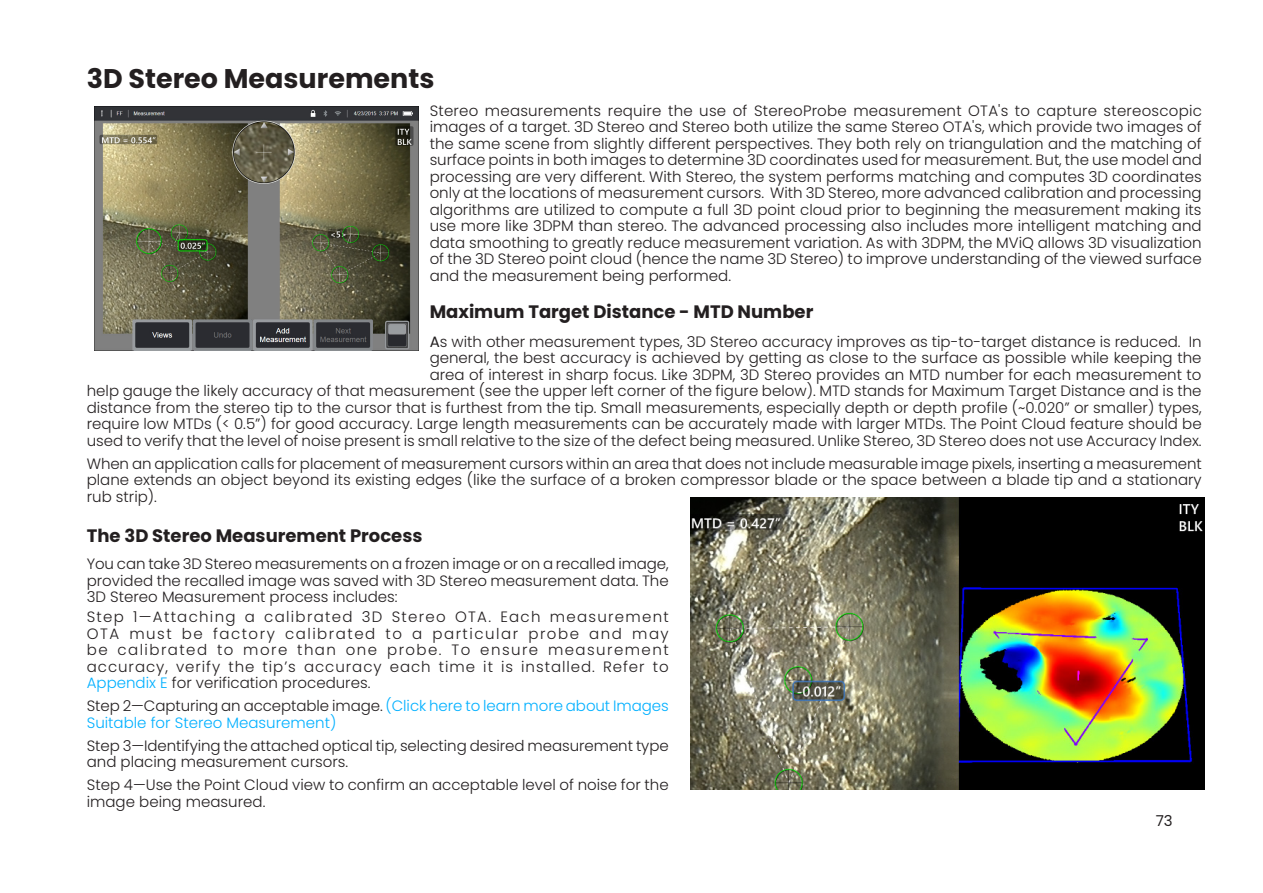
<style>
.page{position:relative;width:1263px;height:893px;background:#fff}
.page>*{position:absolute;margin:0;border:0;box-sizing:border-box;transform-origin:0 0}
.Paragraph_Style_2{font:700 27px "Poppins";color:#231f20}
.Paragraph_Style_3{font:700 18px "Poppins";color:#231f20}
.A2_Absatzlayout_2{font:300 15px/16.5px "Poppins";color:#231f20;text-align:justify}
.A2_Absatzlayout_2-2{font:300 15px/16.5px "Poppins";letter-spacing:-.005em;color:#00b0ff}
.t1{font:15px "Poppins";color:#231f20}
.s1{font-weight:400}
.s2{color:#00b0ff}
.s3{color:#231f20}
</style>
<div class="page">
<img style="left:94px;top:107px;width:325px;height:243px">
<img style="left:690px;top:497px;width:515px;height:292px">
<p class="Paragraph_Style_2" style="left:87px;top:63px;width:349px">3D Stereo Measurements</p>
<p class="A2_Absatzlayout_2" style="left:430px;top:102px;width:774px">Stereo measurements require the use of StereoProbe measurement OTA's to capture stereoscopic images of a target. 3D Stereo and Stereo both utilize the same Stereo OTA's, which provide two images of the same scene from slightly different perspectives. They both rely on triangulation and the matching of surface points in both images to determine 3D coordinates used for measurement. But, the use model and processing are very different. With Stereo, the system performs matching and computes 3D coordinates only at the locations of measurement cursors. With 3D Stereo, more advanced calibration and processing algorithms are utilized to compute a full 3D point cloud prior to beginning the measurement making its use more like 3DPM than stereo. The advanced processing also includes more intelligent matching and data smoothing to greatly reduce measurement variation. As with 3DPM, the MViQ allows 3D visualization of the 3D Stereo point cloud (hence the name 3D Stereo) to improve understanding of the viewed surface and the measurement being performed.</p>
<p class="Paragraph_Style_3" style="left:430px;top:301px;width:385px">Maximum Target Distance - MTD Number</p>
<p class="A2_Absatzlayout_2" style="left:87px;top:333px;width:1116px;text-align:right"><span class="s1">A</span>s with other measurement types, 3D Stereo accuracy improves as tip-to-target distance is reduced. In<br>general, the best accuracy is achieved by getting as close to the surface as possible while keeping the<br>area of interest in sharp focus. Like 3DPM, 3D Stereo provides an MTD number for each measurement to<br>help gauge the likely accuracy of that measurement (see the upper left corner of the figure below). MTD stands for Maximum Target Distance and is the distance from the stereo tip to the cursor that is furthest from the tip. Small measurements, especially depth or depth profile (~0.020” or smaller) types, require low MTDs (&lt; 0.5”) for good accuracy. Large length measurements can be accurately made with larger MTDs. The Point Cloud feature should be used to verify that the level of noise present is small relative to the size of the defect being measured. Unlike Stereo, 3D Stereo does not use Accuracy Index.</p>
<p class="A2_Absatzlayout_2" style="left:87px;top:455px;width:1117px">When an application calls for placement of measurement cursors within an area that does not include measurable image pixels, inserting a measurement plane extends an object beyond its existing edges (like the surface of a broken compressor blade or the space between a blade tip and a stationary rub strip).</p>
<p class="Paragraph_Style_3" style="left:87px;top:525px;width:337px">The 3D Stereo Measurement Process</p>
<p class="A2_Absatzlayout_2" style="left:87px;top:556px;width:583px">You can take 3D Stereo measurements on a frozen image or on a recalled image, provided the recalled image was saved with 3D Stereo measurement data. The 3D Stereo Measurement process includes:</p>
<p class="A2_Absatzlayout_2" style="left:87px;top:609px;width:584px">Step 1—Attaching a calibrated 3D Stereo OTA. Each measurement OTA must be factory calibrated to a particular probe and may be calibrated to more than one probe. To ensure measurement accuracy, verify the tip’s accuracy each time it is installed. Refer to <span class="s2">Appendix E</span> for verification procedures.</p>
<p class="A2_Absatzlayout_2-2" style="left:87px;top:698px;width:583px"><span class="s3">Step 2—Capturing an acceptable image.</span> (Click here to learn more about Images<br>Suitable for Stereo Measurement)</p>
<p class="A2_Absatzlayout_2" style="left:87px;top:737px;width:583px">Step 3—Identifying the attached optical tip, selecting desired measurement type and placing measurement cursors.</p>
<p class="A2_Absatzlayout_2" style="left:87px;top:777px;width:583px">Step 4—Use the Point Cloud view to confirm an acceptable level of noise for the image being measured.</p>
<p class="t1" style="left:1156px;top:812px;width:19px">73</p>
</div>
